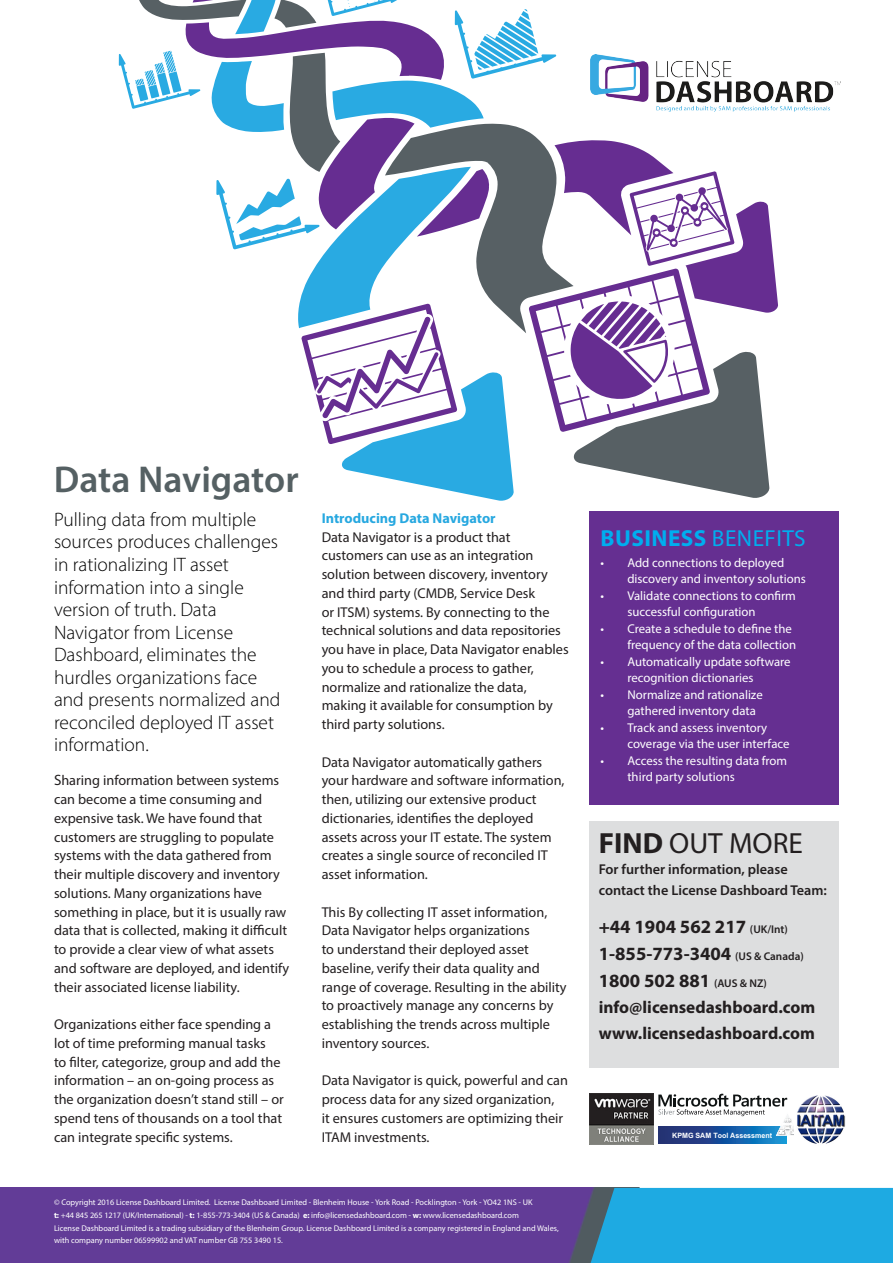
<style>
.page{position:relative;width:893px;height:1263px;background:#fff}
.page>*{position:absolute;margin:0;border:0;box-sizing:border-box;transform-origin:0 0}
.Header_1{font:600 37.5px "Myriad Pro";color:#556063}
.t1{font:29.25px "Myriad Pro";color:#231f20}
.t2{font:700 23.25px "Myriad Pro";letter-spacing:.02em;color:#00aeef}
.Intro{font:300 19.5px/22.5px "Myriad Pro";color:#000}
.t3{font:700 18.75px "Myriad Pro";color:#231f20}
.t4{font:700 17.25px "Myriad Pro";color:#231f20}
.Header_2{font:14.25px/18.8px "Myriad Pro";color:#231f20}
.Header_1-2{font:14.25px/18.8px "Myriad Pro";color:#231f20}
.t5{font:600 14.25px/21px "Myriad Pro";color:#231f20}
.Header_2-2{font:700 14.25px "Myriad Pro";color:#27a8e0}
.t6{font:12.75px/16.5px "Myriad Pro";color:#fff}
.t7{font:8.25px/11.2px "Myriad Pro";color:#fff}
.t8{font:700 7.35px "Arial";color:#fff}
.s1{font-size:15px}
.s2{font-weight:700}
.s3{font-weight:400}
.s4{font-weight:600;font-size:11.25px}
</style>
<div class="page">
<svg style="left:514px;top:313px;width:256px;height:185px"></svg>
<svg style="left:298px;top:313px;width:216px;height:188px"></svg>
<svg style="left:118px;top:0;width:660px;height:313px"></svg>
<svg style="left:301px;top:303px;width:156px;height:141px"></svg>
<svg style="left:119px;top:51px;width:81px;height:58px"></svg>
<svg style="left:529px;top:171px;width:206px;height:261px"></svg>
<svg style="left:318px;top:0;width:84px;height:16px"></svg>
<svg style="left:216px;top:179px;width:104px;height:70px"></svg>
<svg style="left:455px;top:9px;width:101px;height:70px"></svg>
<div style="left:1px;top:1188px;width:590px;height:75px;background:#623c97"></div>
<div style="left:591px;top:1188px;width:302px;height:75px;background:#1eaae2"></div>
<div style="left:590px;top:511px;width:249px;height:293px;background:#652f91"></div>
<div style="left:589px;top:821px;width:250px;height:246px;background:#dddedf"></div>
<img style="left:658px;top:1136px;width:128px;height:7px">
<svg style="left:658px;top:1094px;width:136px;height:42px"></svg>
<img style="left:589px;top:1093px;width:65px;height:51px">
<img style="left:797px;top:1095px;width:49px;height:49px">
<img style="left:591px;top:54px;width:250px;height:58px">
<p class="Header_1" style="left:54px;top:456px;width:246px">Data Navigator</p>
<p class="Intro" style="left:54px;top:508px;width:228px">Pulling data from multiple sources produces challenges in rationalizing IT asset information into a single version of truth. Data<br>Navigator from License<br>Dashboard, eliminates the hurdles organizations face and presents normalized and reconciled deployed IT asset information.</p>
<p class="Header_2" style="left:54px;top:771px;width:237px"><span class="s1">S</span>haring information between systems can become a time consuming and expensive task. We have found that customers are struggling to populate systems with the data gathered from their multiple discovery and inventory solutions. Many organizations have something in place, but it is usually raw data that is collected, making it difficult to provide a clear view of what assets and software are deployed, and identify their associated license liability.</p>
<p class="Header_2" style="left:54px;top:1015px;width:231px">Organizations either face spending a lot of time preforming manual tasks<br>to filter, categorize, group and add the information – an on-going process as the organization doesn’t stand still – or spend tens of thousands on a tool that can integrate specific systems.</p>
<p class="Header_2-2" style="left:322px;top:509px;width:176px">Introducing Data Navigator</p>
<p class="Header_1-2" style="left:322px;top:527px;width:248px">Data Navigator is a product that customers can use as an integration solution between discovery, inventory and third party (CMDB, Service Desk<br>or ITSM) systems. By connecting to the technical solutions and data repositories you have in place, Data Navigator enables you to schedule a process to gather, normalize and rationalize the data, making it available for consumption by third party solutions.</p>
<p class="Header_2" style="left:322px;top:752px;width:244px">Data Navigator automatically gathers your hardware and software information, then, utilizing our extensive product dictionaries, identifies the deployed assets across your IT estate. The system creates a single source of reconciled IT asset information.</p>
<p class="Header_1-2" style="left:322px;top:902px;width:247px">This By collecting IT asset information, Data Navigator helps organizations<br>to understand their deployed asset baseline, verify their data quality and range of coverage. Resulting in the ability to proactively manage any concerns by establishing the trends across multiple inventory sources.</p>
<p class="Header_1-2" style="left:322px;top:1071px;width:248px">Data Navigator is quick, powerful and can process data for any sized organization,<br>it ensures customers are optimizing their ITAM investments.</p>
<p class="t7" style="left:54px;top:1196px;width:480px">© Copyright 2016 License Dashboard Limited. License Dashboard Limited - Blenheim House - York Road - Pocklington - York - YO42 1NS - UK</p>
<p class="t7" style="left:54px;top:1209px;width:466px"><span class="s2">t:</span> +44 845 265 1217 (UK/International) - <span class="s2">t:</span> 1-855-773-3404 (US &amp; Canada) <span class="s2">e:</span> info@licensedashboard.com - <span class="s2">w:</span> www.licensedashboard.com</p>
<p class="t7" style="left:54px;top:1223px;width:506px">License Dashboard Limited is a trading subsidiary of the Blenheim Group. License Dashboard Limited is a company registered in England and Wales, with company number 06599902 and VAT number GB 755 3490 15.</p>
<p class="t2" style="left:601px;top:523px;width:207px">BUSINESS <span class="s3">BENEFITS</span></p>
<p class="t6" style="left:627px;top:554px;width:180px;text-indent:-27px">• Add connections to deployed discovery and inventory solutions</p>
<p class="t6" style="left:627px;top:587px;width:170px;text-indent:-27px">• Validate connections to confirm successful configuration</p>
<p class="t6" style="left:627px;top:620px;width:170px;text-indent:-27px">• Create a schedule to define the frequency of the data collection</p>
<p class="t6" style="left:627px;top:653px;width:165px;text-indent:-27px">• Automatically update software recognition dictionaries</p>
<p class="t6" style="left:627px;top:686px;width:137px;text-indent:-27px">• Normalize and rationalize gathered inventory data</p>
<p class="t6" style="left:627px;top:719px;width:164px;text-indent:-27px">• Track and assess inventory coverage via the user interface</p>
<p class="t6" style="left:627px;top:752px;width:161px;text-indent:-27px">• Access the resulting data from third party solutions</p>
<p class="t1" style="left:599px;top:825px;width:206px"><span class="s2">FIND</span> OUT MORE</p>
<p class="t5" style="left:599px;top:859px;width:230px">For further information, please contact the License Dashboard Team:</p>
<p class="t3" style="left:599px;top:914px;width:191px">+44 1904 562 217 <span class="s4">(UK/Int)</span></p>
<p class="t3" style="left:599px;top:942px;width:207px">1-855-773-3404 <span class="s4">(US &amp; Canada)</span></p>
<p class="t3" style="left:599px;top:969px;width:170px">1800 502 881 <span class="s4">(AUS &amp; NZ)</span></p>
<p class="t4" style="left:599px;top:996px;width:218px">info@licensedashboard.com</p>
<p class="t4" style="left:599px;top:1021px;width:218px">www.licensedashboard.com</p>
<p class="t8" style="left:672px;top:1130px;width:101px">KPMG SAM Tool Assessment</p>
</div>
